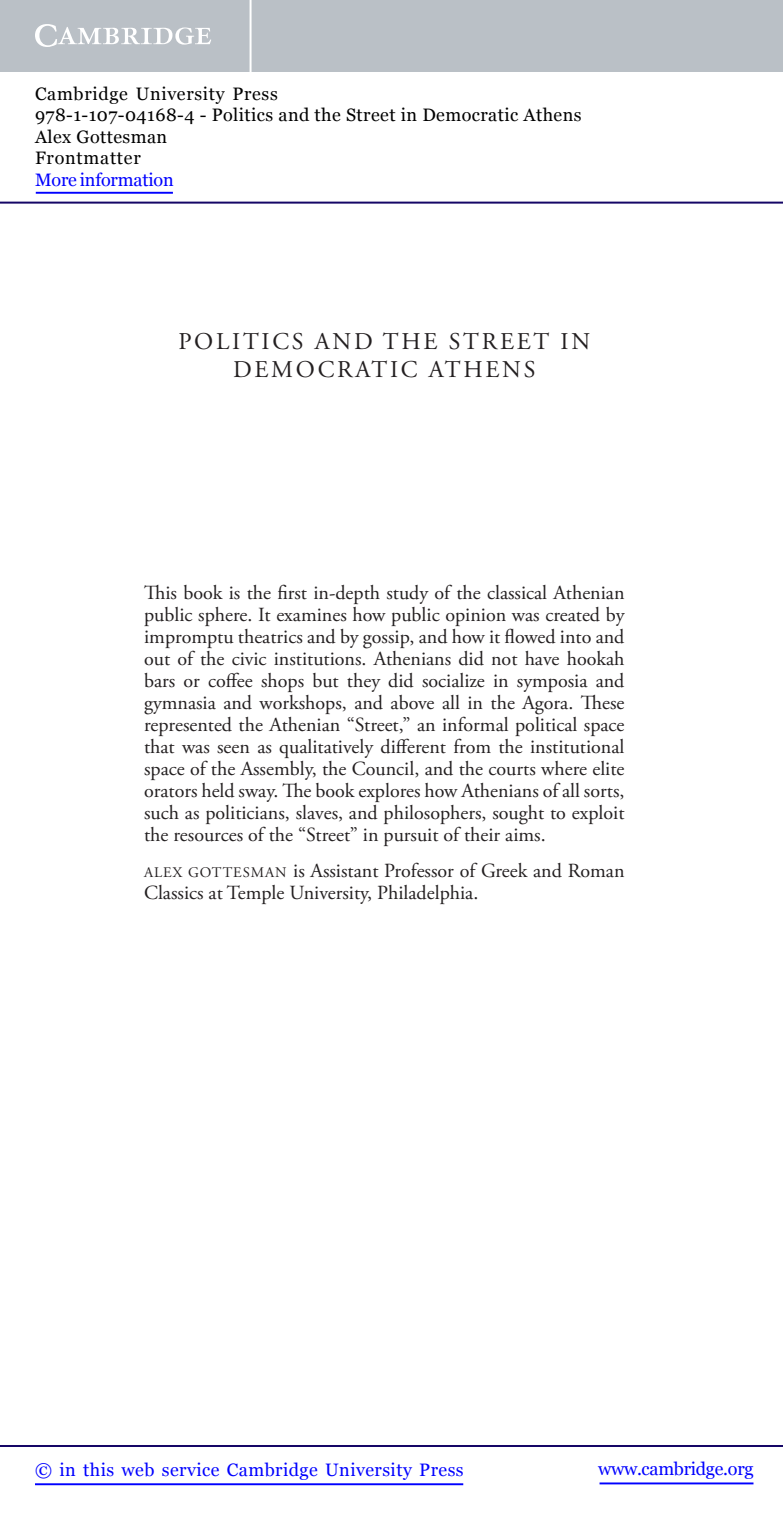
<style>
.page{position:relative;width:783px;height:1515px;background:#fff}
.page>*{position:absolute;margin:0;border:0;box-sizing:border-box;transform-origin:0 0}
.t1{font:24px/28px "Adobe Garamond Pro";letter-spacing:.115em;color:#231f20;text-align:center}
.t2{font:20px/22px "Adobe Garamond Pro";color:#231f20;text-align:justify}
.t3{font:18px/21.6px "Georgia";letter-spacing:.025em;color:#000}
.t4{font:18px "Georgia";letter-spacing:.025em;color:#00f}
.t5{font:18px "Georgia";letter-spacing:-.015em;color:#00f}
.t6{font:18px "Georgia";letter-spacing:-.01em;color:#00f}
.s1{font-size:14.6px}
</style>
<div class="page">
<hr style="left:599px;top:1482px;width:154px;height:2px;background:#00f">
<hr style="left:0;top:1445px;width:782px;height:2px;background:#150666">
<hr style="left:35px;top:1483px;width:428px;height:2px;background:#00f">
<div style="left:0;top:0;width:782px;height:72px;background:#bac0c6"></div>
<svg style="left:35px;top:24px;width:176px;height:23px"></svg>
<hr style="left:249px;top:0;width:2px;height:72px;background:#fff">
<hr style="left:0;top:202px;width:782px;height:2px;background:#150666">
<hr style="left:36px;top:192px;width:137px;height:2px;background:#00f">
<p class="t3" style="left:35px;top:83px;width:548px">Cambridge University Press<br>978-1-107-04168-4 - Politics and the Street in Democratic Athens<br>Alex Gottesman<br>Frontmatter</p>
<p class="t6" style="left:35px;top:169px;width:140px">More information</p>
<p class="t1" style="left:178px;top:329px;width:413px">POLITICS AND THE STREET IN<br>DEMOCRATIC ATHENS</p>
<p class="t2" style="left:144px;top:583px;width:482px">This book is the first in-depth study of the classical Athenian public sphere. It examines how public opinion was created by impromptu theatrics and by gossip, and how it flowed into and out of the civic institutions. Athenians did not have hookah bars or coffee shops but they did socialize in symposia and gymnasia and workshops, and above all in the Agora. These represented the Athenian “Street,” an informal political space that was seen as qualitatively different from the institutional space of the Assembly, the Council, and the courts where elite orators held sway. The book explores how Athenians of all sorts, such as politicians, slaves, and philosophers, sought to exploit the resources of the “Street” in pursuit of their aims.</p>
<p class="t2" style="left:144px;top:861px;width:481px"><span class="s1">ALEX GOTTESMAN</span> is Assistant Professor of Greek and Roman<br>Classics at Temple University, Philadelphia.</p>
<p class="t4" style="left:35px;top:1459px;width:430px">© in this web service Cambridge University Press</p>
<p class="t5" style="left:598px;top:1458px;width:157px">www.cambridge.org</p>
</div>
